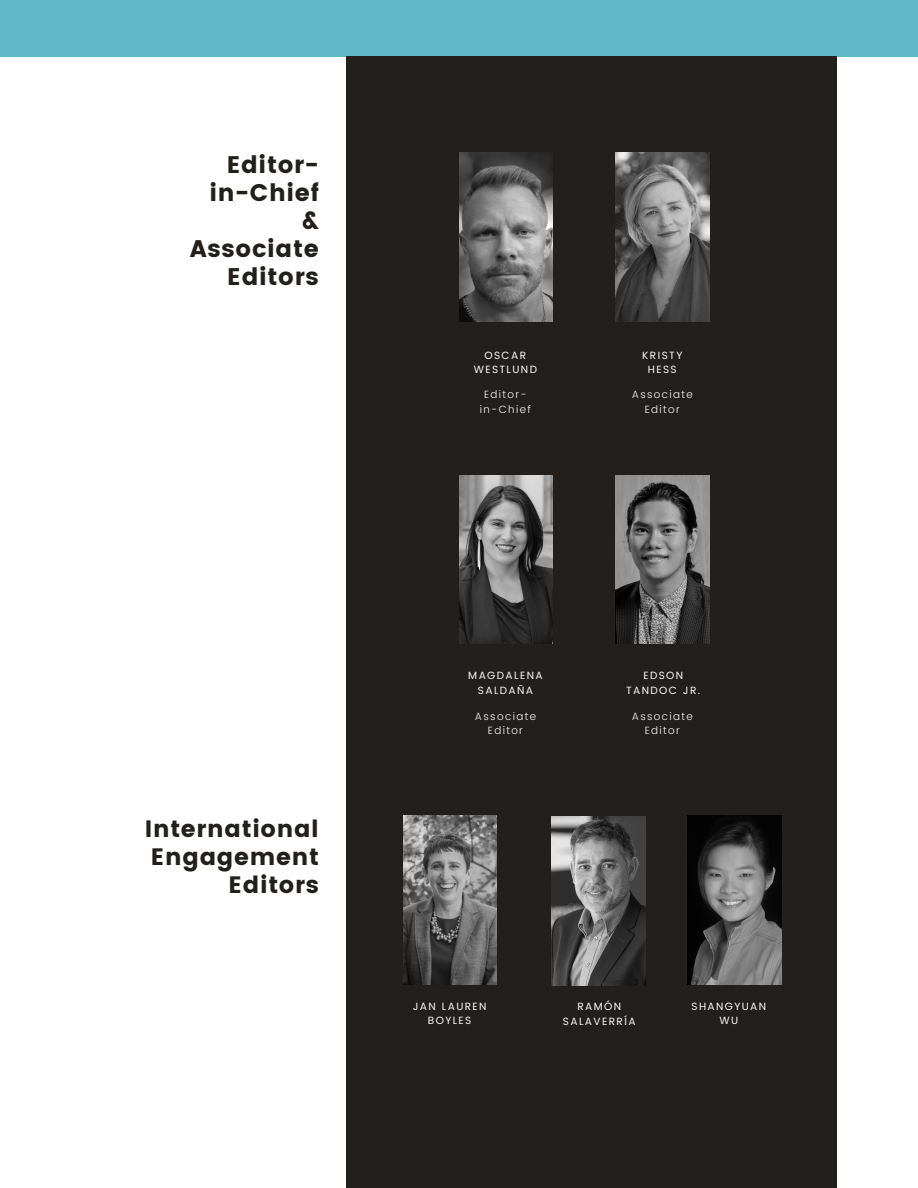
<style>
.page{position:relative;width:918px;height:1188px;background:#fff}
.page>*{position:absolute;margin:0;border:0;box-sizing:border-box;transform-origin:0 0}
.t1{font:24px/28.2px "Poppins";letter-spacing:.03em;color:#231f1d;text-align:right}
.t2{font:23.7px/28.3px "Poppins";letter-spacing:.03em;color:#231f1d;text-align:right}
.t3{font:10.5px/14.5px "Poppins";letter-spacing:.13em;color:#f7f9f8;text-align:center}
.t4{font:300 10.5px "Poppins";letter-spacing:.13em;color:#f7f9f8}
</style>
<div class="page">
<div style="left:0;top:0;width:918px;height:56px;background:#60b7c6"></div>
<div style="left:346px;top:56px;width:490px;height:1132px;background:#231f1d"></div>
<img style="left:616px;top:152px;width:93px;height:169px">
<img style="left:459px;top:152px;width:93px;height:169px">
<img style="left:616px;top:475px;width:93px;height:169px">
<img style="left:459px;top:475px;width:93px;height:169px">
<img style="left:403px;top:816px;width:94px;height:168px">
<img style="left:688px;top:816px;width:93px;height:168px">
<img style="left:552px;top:816px;width:93px;height:169px">
<p class="t1" style="left:227px;top:150px;width:94px">Editor-</p>
<p class="t1" style="left:209px;top:178px;width:111px">in-Chief</p>
<p class="t1" style="left:302px;top:207px;width:18px">&amp;</p>
<p class="t1" style="left:190px;top:235px;width:131px">Associate<br>Editors</p>
<p class="t3" style="left:484px;top:348px;width:43px">OSCAR</p>
<p class="t3" style="left:474px;top:363px;width:65px">WESTLUND</p>
<p class="t4" style="left:484px;top:388px;width:44px">Editor-</p>
<p class="t4" style="left:480px;top:403px;width:53px">in-Chief</p>
<p class="t3" style="left:642px;top:348px;width:42px">KRISTY</p>
<p class="t3" style="left:648px;top:363px;width:30px">HESS</p>
<p class="t4" style="left:632px;top:389px;width:63px">Associate</p>
<p class="t4" style="left:645px;top:403px;width:37px">Editor</p>
<p class="t2" style="left:145px;top:814px;width:176px">International<br>Engagement<br>Editors</p>
<p class="t3" style="left:468px;top:668px;width:76px">MAGDALENA</p>
<p class="t3" style="left:478px;top:683px;width:57px">SALDAÑA</p>
<p class="t4" style="left:475px;top:710px;width:63px">Associate</p>
<p class="t4" style="left:488px;top:725px;width:37px">Editor</p>
<p class="t3" style="left:643px;top:668px;width:41px">EDSON</p>
<p class="t3" style="left:626px;top:683px;width:76px">TANDOC JR.</p>
<p class="t4" style="left:632px;top:710px;width:63px">Associate</p>
<p class="t4" style="left:645px;top:725px;width:37px">Editor</p>
<p class="t3" style="left:413px;top:999px;width:75px">JAN LAUREN</p>
<p class="t3" style="left:428px;top:1013px;width:45px">BOYLES</p>
<p class="t3" style="left:563px;top:999px;width:74px">RAMÓN<br>SALAVERRÍA</p>
<p class="t3" style="left:691px;top:999px;width:76px">SHANGYUAN</p>
<p class="t3" style="left:719px;top:1014px;width:20px">WU</p>
</div>
